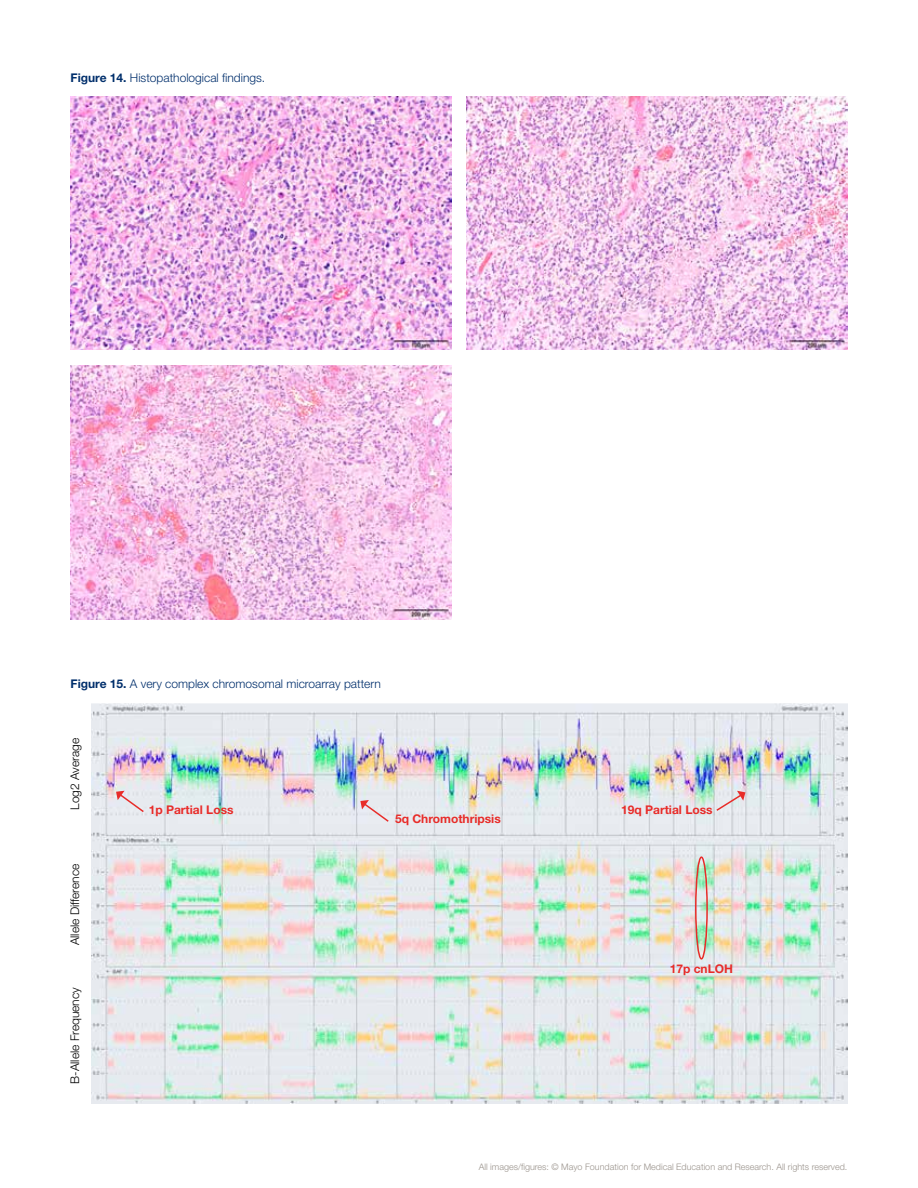
<style>
.page{position:relative;width:918px;height:1188px;background:#fff}
.page>*{position:absolute;margin:0;border:0;box-sizing:border-box;transform-origin:0 0}
.t1{font:300 12px "Helvetica Neue LT Std";color:#012f6c}
.t2{font:700 12px "Helvetica Neue LT Std";color:#e82c29}
.t3{font:300 12px "Helvetica Neue LT Std";color:#000}
.t4{font:300 9px "Helvetica Neue LT Std";color:#9b948d}
.s1{font-weight:700}
</style>
<div class="page">
<img style="left:71px;top:96px;width:380px;height:254px">
<img style="left:467px;top:96px;width:380px;height:254px">
<img style="left:71px;top:366px;width:380px;height:253px">
<img style="left:92px;top:703px;width:755px;height:400px">
<svg style="left:116px;top:791px;width:29px;height:23px"></svg>
<svg style="left:360px;top:800px;width:30px;height:23px"></svg>
<svg style="left:715px;top:791px;width:30px;height:21px"></svg>
<div style="left:695px;top:856px;width:13px;height:104px;border:2px solid #e82c29;border-radius:50%"></div>
<p class="t1" style="left:71px;top:70px;width:196px"><span class="s1">Figure 14.</span> Histopathological findings.</p>
<p class="t1" style="left:71px;top:676px;width:312px"><span class="s1">Figure 15.</span> A very complex chromosomal microarray pattern</p>
<p class="t3" style="left:68px;top:810px;width:73px;rotate:-90deg">Log2 Average</p>
<p class="t3" style="left:68px;top:945px;width:83px;rotate:-90deg">Allele Difference</p>
<p class="t3" style="left:68px;top:1084px;width:98px;rotate:-90deg">B-Allele Frequency</p>
<p class="t2" style="left:149px;top:803px;width:86px">1p Partial Loss</p>
<p class="t2" style="left:395px;top:812px;width:107px">5q Chromothripsis</p>
<p class="t2" style="left:621px;top:803px;width:93px">19q Partial Loss</p>
<p class="t2" style="left:670px;top:962px;width:65px">17p cnLOH</p>
<p class="t4" style="left:479px;top:1162px;width:370px">All images/figures: © Mayo Foundation for Medical Education and Research. All rights reserved.</p>
</div>
